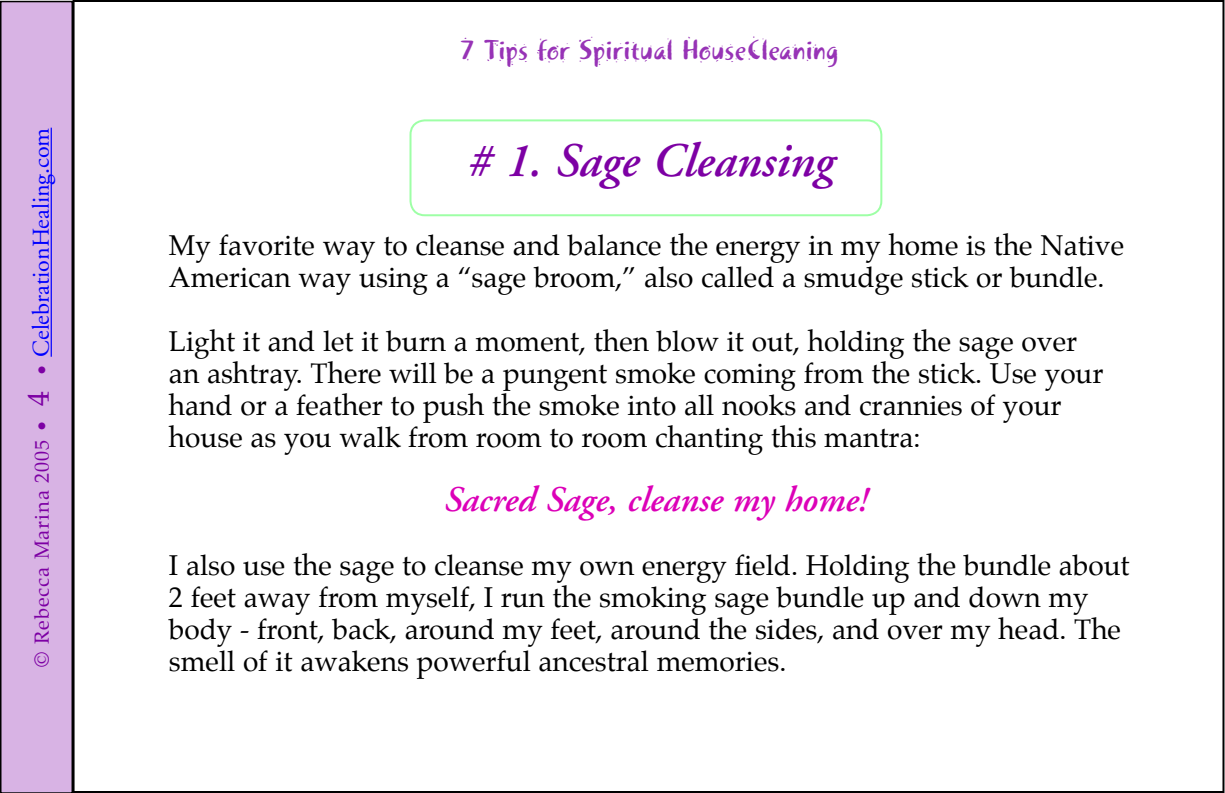
<style>
.page{position:relative;width:1225px;height:793px;background:#fff}
.page>*{position:absolute;margin:0;border:0;box-sizing:border-box;transform-origin:0 0}
.t1{font:italic 600 48px "Adobe Garamond";color:#7d00a4}
.t2{font:italic 600 36px "Adobe Garamond";color:#dc00b8}
.t3{font:28px/32px "Palatino";color:#000}
.t4{font:28px "Khaki Two";letter-spacing:.015em;color:#9733b6}
.t5{font:24px "Adobe Garamond";color:#00f}
.s1{font-family:"Palatino";font-size:20px;color:#7d00a4}
.s2{font-family:"Palatino";font-size:30px;color:#7d00a4}
</style>
<div class="page">
<div style="left:1px;top:2px;width:71px;height:790px;background:#d8b3e4"></div>
<hr style="left:51px;top:128px;width:1px;height:228px;background:#00f">
<div style="left:0;top:1px;width:73px;height:791px;border:2px solid #000"></div>
<svg style="left:409px;top:119px;width:474px;height:96px"></svg>
<p class="t5" style="left:28px;top:666px;width:540px;rotate:-90deg"><span class="s1">© Rebecca Marina 2005 •</span> <span class="s2">4</span> <span class="s1">•</span> CelebrationHealing.com</p>
<p class="t4" style="left:459px;top:33px;width:380px">7 Tips for Spiritual HouseCleaning</p>
<p class="t1" style="left:467px;top:135px;width:368px"># 1. Sage Cleansing</p>
<p class="t3" style="left:169px;top:231px;width:956px">My favorite way to cleanse and balance the energy in my home is the Native<br>American way using a “sage broom,” also called a smudge stick or bundle.</p>
<p class="t3" style="left:169px;top:327px;width:936px">Light it and let it burn a moment, then blow it out, holding the sage over an ashtray. There will be a pungent smoke coming from the stick. Use your hand or a feather to push the smoke into all nooks and crannies of your house as you walk from room to room chanting this mantra:</p>
<p class="t2" style="left:444px;top:479px;width:425px">Sacred Sage, cleanse my home!</p>
<p class="t3" style="left:169px;top:551px;width:962px">I also use the sage to cleanse my own energy field. Holding the bundle about 2 feet away from myself, I run the smoking sage bundle up and down my body - front, back, around my feet, around the sides, and over my head. The smell of it awakens powerful ancestral memories.</p>
</div>
